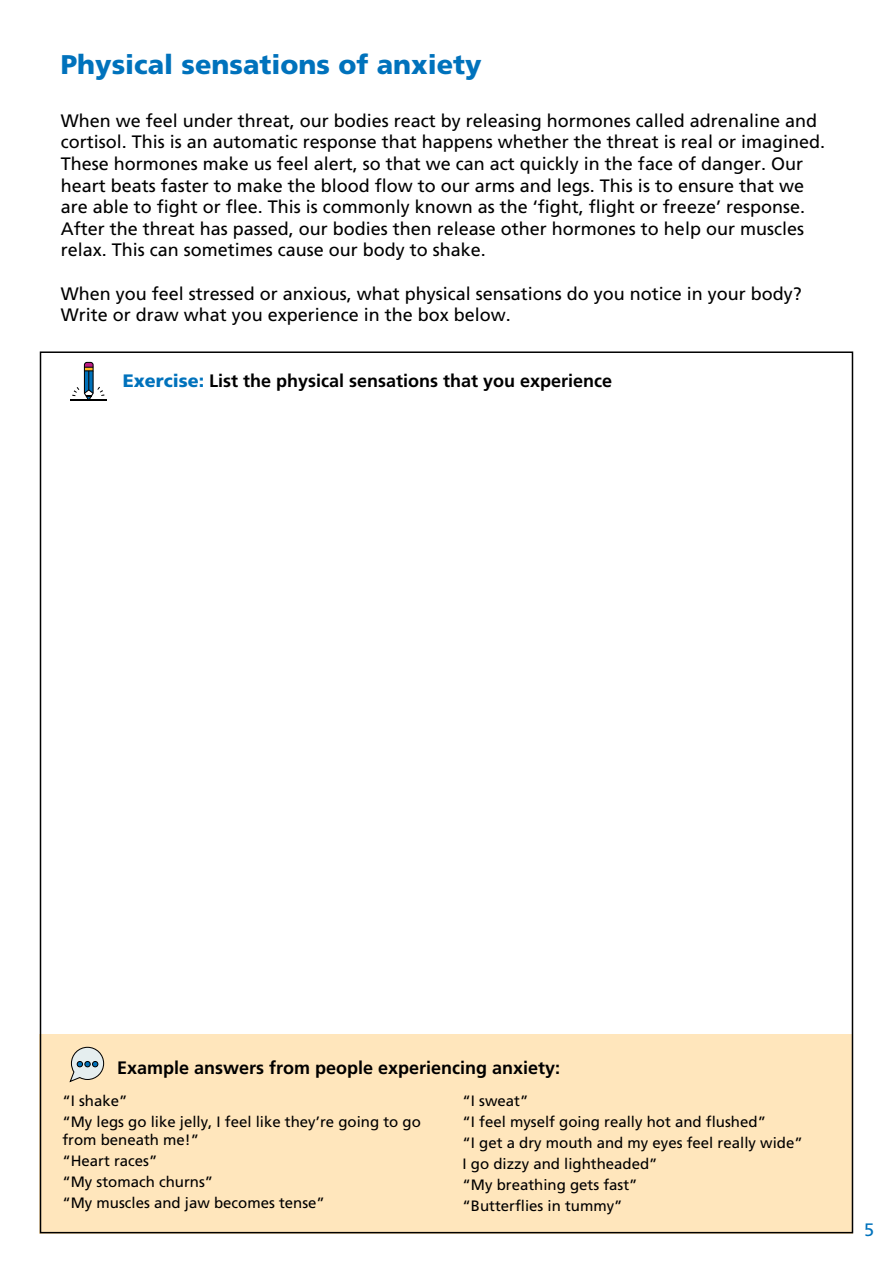
<style>
.page{position:relative;width:893px;height:1263px;background:#fff}
.page>*{position:absolute;margin:0;border:0;box-sizing:border-box;transform-origin:0 0}
.t1{font:900 27px "Frutiger";color:#0072bc}
.t2{font:18px/21.6px "Frutiger";color:#000}
.t3{font:700 18px "Frutiger";color:#000}
.t4{font:18px "Frutiger";color:#0072bc}
.t5{font:15px/21px "Frutiger";color:#000}
.s1{font-weight:900;color:#0072bc}
</style>
<div class="page">
<div style="left:40px;top:1034px;width:813px;height:199px;background:#ffe6bc"></div>
<hr style="left:70px;top:400px;width:37px;height:1px;background:#000">
<svg style="left:72px;top:362px;width:32px;height:38px"></svg>
<svg style="left:69px;top:1046px;width:36px;height:37px"></svg>
<h1 class="t1" style="left:61px;top:49px;width:422px">Physical sensations of anxiety</h1>
<p class="t2" style="left:61px;top:109px;width:766px">When we feel under threat, our bodies react by releasing hormones called adrenaline and cortisol. This is an automatic response that happens whether the threat is real or imagined.<br>These hormones make us feel alert, so that we can act quickly in the face of danger. Our heart beats faster to make the blood flow to our arms and legs. This is to ensure that we are able to fight or flee. This is commonly known as the ‘fight, flight or freeze’ response.<br>After the threat has passed, our bodies then release other hormones to help our muscles relax. This can sometimes cause our body to shake.</p>
<p class="t2" style="left:61px;top:282px;width:743px">When you feel stressed or anxious, what physical sensations do you notice in your body?<br>Write or draw what you experience in the box below.</p>
<p class="t3" style="left:123px;top:370px;width:491px"><span class="s1">Exercise:</span> List the physical sensations that you experience</p>
<p class="t3" style="left:117px;top:1057px;width:445px">Example answers from people experiencing anxiety:</p>
<p class="t5" style="left:62px;top:1090px;width:360px">“I shake”<br>“My legs go like jelly, I feel like they’re going to go</p>
<p class="t5" style="left:62px;top:1129px;width:264px">from beneath me!”<br>“Heart races”<br>“My stomach churns”<br>“My muscles and jaw becomes tense”</p>
<p class="t5" style="left:463px;top:1090px;width:342px">“I sweat”<br>“I feel myself going really hot and flushed”<br>“I get a dry mouth and my eyes feel really wide”<br>I go dizzy and lightheaded”<br>“My breathing gets fast”<br>“Butterflies in tummy”</p>
<p class="t4" style="left:864px;top:1219px;width:12px">5</p>
</div>
